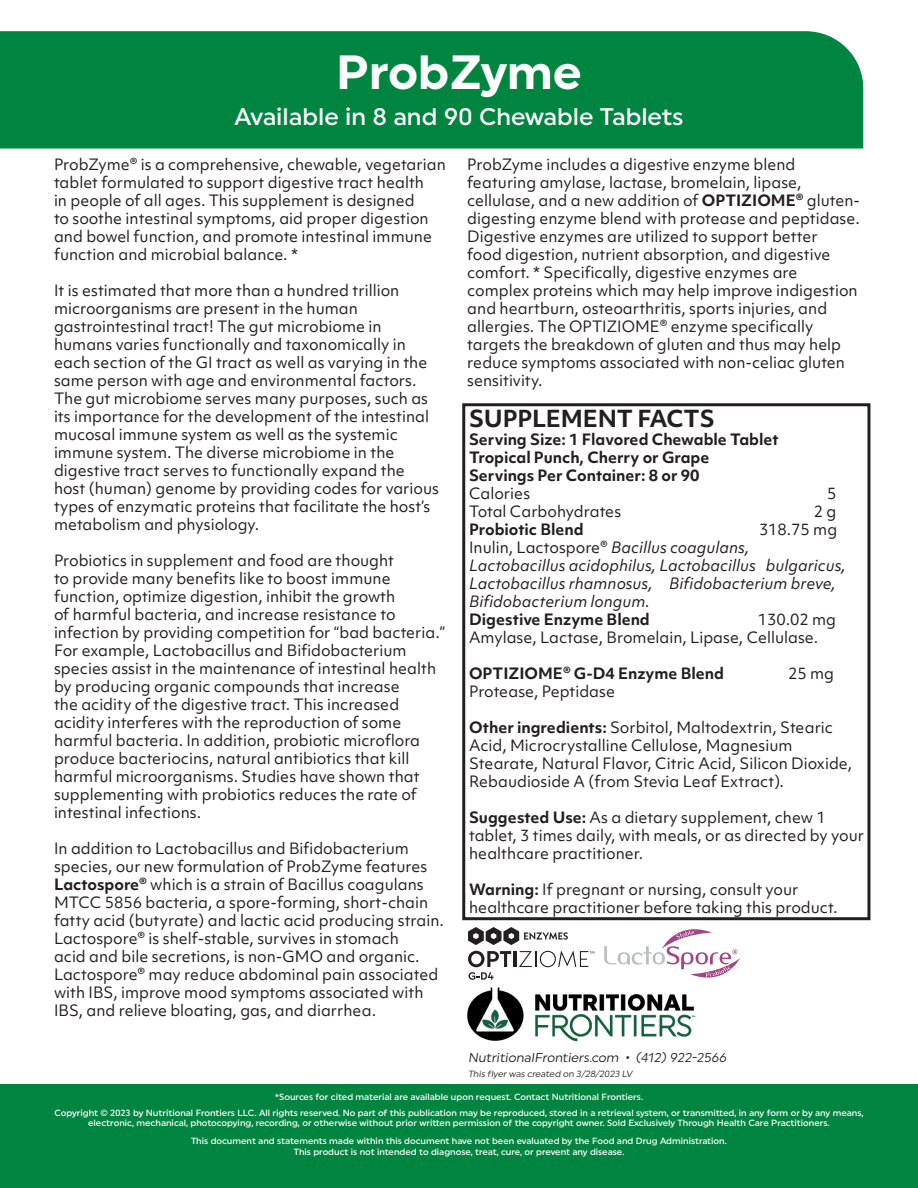
<style>
.page{position:relative;width:918px;height:1188px;background:#fff}
.page>*{position:absolute;margin:0;border:0;box-sizing:border-box;transform-origin:0 0}
.t1{font:700 48px "Uniform";color:#fff}
.t2{font:500 24px "Uniform";color:#fff}
.t3{font:700 22.5px "Objektiv Mk 1";letter-spacing:-.01em;color:#231f20}
.t4{font:15px/18px "Objektiv Mk 1";color:#231f20}
.t5{font:700 15px "Objektiv Mk 1";color:#231f20}
.t6{font:italic 15px/18px "Objektiv Mk 1";color:#231f20}
.t7{font:12.75px "Uniform";color:#231f20}
.t8{font:500 9px/10.8px "Uniform";color:#fff;text-align:center}
.t9{font:9px "Uniform";color:#231f20}
.s1{font-weight:700}
.s2{font-style:italic}
</style>
<div class="page">
<svg style="left:604px;top:920px;width:136px;height:58px"></svg>
<div style="left:0;top:1084px;width:918px;height:104px;background:#008540"></div>
<div style="left:0;top:31px;width:863px;height:118px;background:#008540"></div>
<div style="left:462px;top:403px;width:408px;height:517px;border:3px solid #231f20"></div>
<img style="left:467px;top:987px;width:229px;height:55px">
<svg style="left:468px;top:927px;width:100px;height:18px"></svg>
<svg style="left:468px;top:951px;width:43px;height:29px"></svg>
<hr style="left:514px;top:951px;width:3px;height:16px;background:#231f20">
<svg style="left:519px;top:951px;width:76px;height:16px"></svg>
<p class="t1" style="left:336px;top:43px;width:247px">ProbZyme</p>
<p class="t2" style="left:235px;top:102px;width:450px">Available in 8 and 90 Chewable Tablets</p>
<p class="t4" style="left:54px;top:155px;width:393px">ProbZyme® is a comprehensive, chewable, vegetarian tablet formulated to support digestive tract health<br>in people of all ages. This supplement is designed<br>to soothe intestinal symptoms, aid proper digestion and bowel function, and promote intestinal immune function and microbial balance. *</p>
<p class="t4" style="left:54px;top:281px;width:387px">It is estimated that more than a hundred trillion microorganisms are present in the human gastrointestinal tract! The gut microbiome in humans varies functionally and taxonomically in each section of the GI tract as well as varying in the same person with age and environmental factors.<br>The gut microbiome serves many purposes, such as its importance for the development of the intestinal mucosal immune system as well as the systemic immune system. The diverse microbiome in the digestive tract serves to functionally expand the host (human) genome by providing codes for various types of enzymatic proteins that facilitate the host’s metabolism and physiology.</p>
<p class="t4" style="left:54px;top:551px;width:393px">Probiotics in supplement and food are thought<br>to provide many benefits like to boost immune function, optimize digestion, inhibit the growth<br>of harmful bacteria, and increase resistance to infection by providing competition for “bad bacteria.” For example, Lactobacillus and Bifidobacterium species assist in the maintenance of intestinal health by producing organic compounds that increase<br>the acidity of the digestive tract. This increased acidity interferes with the reproduction of some harmful bacteria. In addition, probiotic microflora produce bacteriocins, natural antibiotics that kill harmful microorganisms. Studies have shown that supplementing with probiotics reduces the rate of intestinal infections.</p>
<p class="t4" style="left:54px;top:839px;width:391px">In addition to Lactobacillus and Bifidobacterium species, our new formulation of ProbZyme features <span class="s1">Lactospore®</span> which is a strain of Bacillus coagulans MTCC 5856 bacteria, a spore-forming, short-chain fatty acid (butyrate) and lactic acid producing strain.<br>Lactospore® is shelf-stable, survives in stomach<br>acid and bile secretions, is non-GMO and organic.<br>Lactospore® may reduce abdominal pain associated with IBS, improve mood symptoms associated with IBS, and relieve bloating, gas, and diarrhea.</p>
<p class="t7" style="left:468px;top:1049px;width:262px">NutritionalFrontiers.com • (412) 922-2566</p>
<p class="t9" style="left:468px;top:1069px;width:167px">This flyer was created on 3/28/2023 LV</p>
<p class="t8" style="left:275px;top:1091px;width:370px">*Sources for cited material are available upon request. Contact Nutritional Frontiers.</p>
<p class="t4" style="left:467px;top:155px;width:394px">ProbZyme includes a digestive enzyme blend featuring amylase, lactase, bromelain, lipase, cellulase, and a new addition of <span class="s1">OPTIZIOME®</span> gluten&shy;digesting enzyme blend with protease and peptidase.<br>Digestive enzymes are utilized to support better<br>food digestion, nutrient absorption, and digestive comfort. * Specifically, digestive enzymes are complex proteins which may help improve indigestion and heartburn, osteoarthritis, sports injuries, and allergies. The OPTIZIOME® enzyme specifically targets the breakdown of gluten and thus may help reduce symptoms associated with non-celiac gluten sensitivity.</p>
<p class="t3" style="left:469px;top:402px;width:247px">SUPPLEMENT FACTS</p>
<p class="t5" style="left:469px;top:428px;width:311px">Serving Size: 1 Flavored Chewable Tablet</p>
<p class="t5" style="left:469px;top:446px;width:242px">Tropical Punch, Cherry or Grape</p>
<p class="t5" style="left:469px;top:464px;width:232px">Servings Per Container: 8 or 90</p>
<p class="t4" style="left:469px;top:484px;width:63px">Calories</p>
<p class="t4" style="left:827px;top:484px;width:11px">5</p>
<p class="t4" style="left:469px;top:502px;width:154px">Total Carbohydrates</p>
<p class="t4" style="left:814px;top:502px;width:24px">2 g</p>
<p class="t5" style="left:469px;top:518px;width:116px">Probiotic Blend</p>
<p class="t4" style="left:759px;top:520px;width:80px">318.75 mg</p>
<p class="t4" style="left:469px;top:538px;width:282px">Inulin, Lactospore® <span class="s2">Bacillus coagulans,</span></p>
<p class="t6" style="left:469px;top:556px;width:378px">Lactobacillus acidophilus, Lactobacillus bulgaricus,<br>Lactobacillus rhamnosus, Bifidobacterium breve,<br>Bifidobacterium longum.</p>
<p class="t5" style="left:469px;top:608px;width:182px">Digestive Enzyme Blend</p>
<p class="t4" style="left:758px;top:610px;width:80px">130.02 mg</p>
<p class="t4" style="left:469px;top:628px;width:351px">Amylase, Lactase, Bromelain, Lipase, Cellulase.</p>
<p class="t5" style="left:469px;top:662px;width:256px">OPTIZIOME® G-D4 Enzyme Blend</p>
<p class="t4" style="left:788px;top:664px;width:48px">25 mg</p>
<p class="t4" style="left:469px;top:682px;width:147px">Protease, Peptidase</p>
<p class="t4" style="left:469px;top:718px;width:385px"><span class="s1">Other ingredients:</span> Sorbitol, Maltodextrin, Stearic Acid, Microcrystalline Cellulose, Magnesium Stearate, Natural Flavor, Citric Acid, Silicon Dioxide, Rebaudioside A (from Stevia Leaf Extract).</p>
<p class="t4" style="left:469px;top:808px;width:396px"><span class="s1">Suggested Use:</span> As a dietary supplement, chew 1 tablet, 3 times daily, with meals, or as directed by your healthcare practitioner.</p>
<p class="t4" style="left:469px;top:880px;width:370px"><span class="s1">Warning:</span> If pregnant or nursing, consult your healthcare practitioner before taking this product.</p>
<p class="t8" style="left:54px;top:1107px;width:811px">Copyright © 2023 by Nutritional Frontiers LLC. All rights reserved. No part of this publication may be reproduced, stored in a retrieval system, or transmitted, in any form or by any means, electronic, mechanical, photocopying, recording, or otherwise without prior written permission of the copyright owner. Sold Exclusively Through Health Care Practitioners.</p>
<p class="t8" style="left:191px;top:1135px;width:537px">This document and statements made within this document have not been evaluated by the Food and Drug Administration.</p>
<p class="t8" style="left:294px;top:1146px;width:332px">This product is not intended to diagnose, treat, cure, or prevent any disease.</p>
</div>
